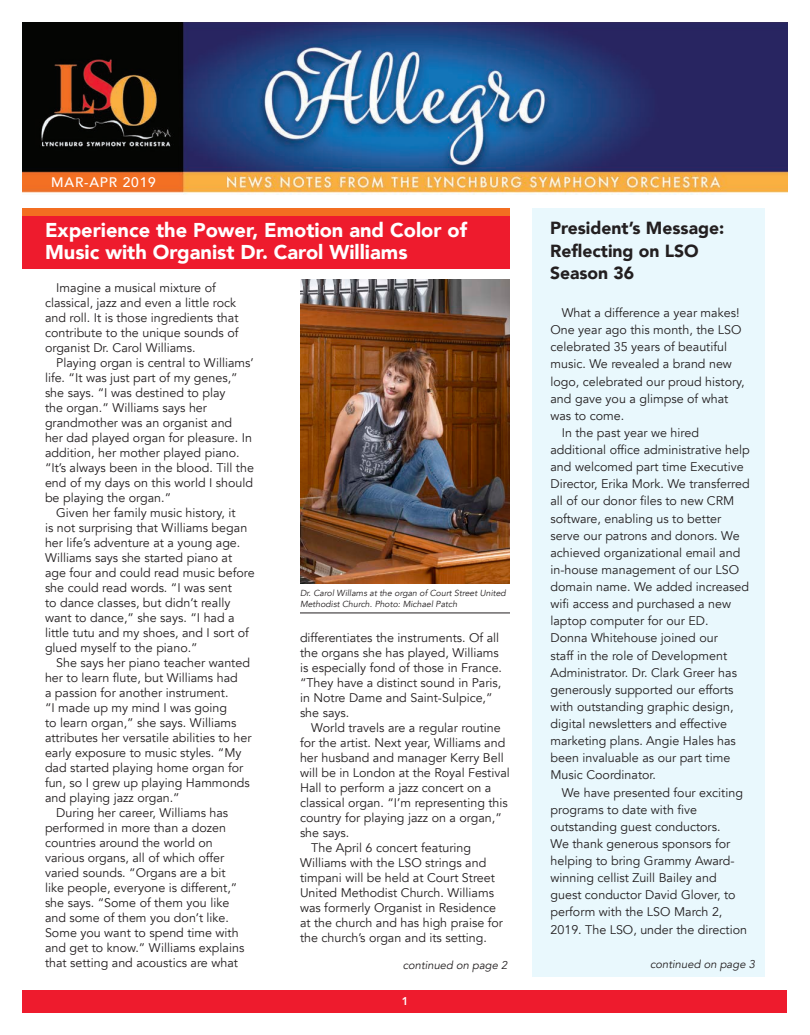
<style>
.page{position:relative;width:810px;height:1035px;background:#fff}
.page>*{position:absolute;margin:0;border:0;box-sizing:border-box;transform-origin:0 0}
.Headline_14_pt{font:900 20px/22.5px "Avenir";color:#fff}
.Paragraph_black{font:900 17.5px/22.5px "Avenir";color:#231f20}
.Body{font:500 13.75px "Avenir";letter-spacing:.06em;color:#fff}
.Body-2{font:12.5px/15px "Avenir";color:#231f20}
.Paragraph_black-2{font:italic 11.25px "Avenir";color:#231f20}
.t1{font:800 11.25px "Avenir";color:#fff}
.t2{font:italic 8.75px/11.2px "Avenir";color:#231f20}
</style>
<div class="page">
<img style="left:22px;top:22px;width:766px;height:172px">
<div style="left:22px;top:990px;width:766px;height:22px;background:#ee1b2d"></div>
<div style="left:22px;top:208px;width:488px;height:61px;background:#ee1b2d"></div>
<div style="left:22px;top:208px;width:488px;height:8px;background:#f36e21"></div>
<div style="left:532px;top:208px;width:233px;height:769px;background:#e9f8fd"></div>
<img style="left:300px;top:279px;width:210px;height:304px">
<hr style="left:300px;top:613px;width:210px;height:1px;background:#231f20">
<p class="Body" style="left:51px;top:170px;width:106px">MAR-APR 2019</p>
<p class="Headline_14_pt" style="left:45px;top:218px;width:424px">Experience the Power, Emotion and Color of<br>Music with Organist Dr. Carol Williams</p>
<p class="Paragraph_black" style="left:550px;top:217px;width:176px">President’s Message:<br>Reflecting on LSO<br>Season 36</p>
<p class="Body-2" style="left:45px;top:280px;width:195px;text-indent:11px">Imagine a musical mixture of classical, jazz and even a little rock and roll. It is those ingredients that contribute to the unique sounds of organist Dr. Carol Williams.</p>
<p class="Body-2" style="left:45px;top:355px;width:210px;text-indent:11px">Playing organ is central to Williams’ life. “It was just part of my genes,” she says. “I was destined to play<br>the organ.” Williams says her grandmother was an organist and<br>her dad played organ for pleasure. In addition, her mother played piano. “It’s always been in the blood. Till the end of my days on this world I should be playing the organ.”</p>
<p class="Body-2" style="left:45px;top:505px;width:211px;text-indent:11px">Given her family music history, it<br>is not surprising that Williams began her life’s adventure at a young age.<br>Williams says she started piano at age four and could read music before she could read words. “I was sent<br>to dance classes, but didn’t really want to dance,” she says. “I had a little tutu and my shoes, and I sort of glued myself to the piano.”</p>
<p class="Body-2" style="left:45px;top:655px;width:208px;text-indent:11px">She says her piano teacher wanted her to learn flute, but Williams had<br>a passion for another instrument.<br>“I made up my mind I was going<br>to learn organ,” she says. Williams attributes her versatile abilities to her early exposure to music styles. “My dad started playing home organ for fun, so I grew up playing Hammonds and playing jazz organ.”</p>
<p class="Body-2" style="left:45px;top:805px;width:201px;text-indent:11px">During her career, Williams has performed in more than a dozen countries around the world on various organs, all of which offer varied sounds. “Organs are a bit like people, everyone is different,” she says. “Some of them you like and some of them you don’t like.<br>Some you want to spend time with and get to know.” Williams explains that setting and acoustics are what</p>
<p class="t2" style="left:300px;top:587px;width:207px">Dr. Carol Willams at the organ of Court Street United<br>Methodist Church. Photo: Michael Patch</p>
<p class="Body-2" style="left:300px;top:631px;width:204px">differentiates the instruments. Of all the organs she has played, Williams is especially fond of those in France. “They have a distinct sound in Paris, in Notre Dame and Saint-Sulpice,” she says.</p>
<p class="Body-2" style="left:300px;top:721px;width:211px;text-indent:11px">World travels are a regular routine for the artist. Next year, Williams and her husband and manager Kerry Bell will be in London at the Royal Festival Hall to perform a jazz concert on a classical organ. “I’m representing this country for playing jazz on a organ,” she says.</p>
<p class="Body-2" style="left:300px;top:841px;width:205px;text-indent:11px">The April 6 concert featuring Williams with the LSO strings and timpani will be held at Court Street United Methodist Church. Williams was formerly Organist in Residence at the church and has high praise for the church’s organ and its setting.</p>
<p class="Body-2" style="left:550px;top:304px;width:196px;line-height:17.1px;text-indent:11px">What a difference a year makes!<br>One year ago this month, the LSO celebrated 35 years of beautiful music. We revealed a brand new logo, celebrated our proud history, and gave you a glimpse of what was to come.</p>
<p class="Body-2" style="left:550px;top:424px;width:201px;line-height:17.1px;text-indent:11px">In the past year we hired additional office administrative help and welcomed part time Executive<br>Director, Erika Mork. We transferred all of our donor files to new CRM software, enabling us to better serve our patrons and donors. We achieved organizational email and in-house management of our LSO domain name. We added increased wifi access and purchased a new laptop computer for our ED.<br>Donna Whitehouse joined our<br>staff in the role of Development<br>Administrator. Dr. Clark Greer has generously supported our efforts with outstanding graphic design, digital newsletters and effective marketing plans. Angie Hales has been invaluable as our part time<br>Music Coordinator.</p>
<p class="Body-2" style="left:550px;top:784px;width:198px;line-height:17.1px;text-indent:11px">We have presented four exciting programs to date with five outstanding guest conductors.<br>We thank generous sponsors for helping to bring Grammy Award&shy;winning cellist Zuill Bailey and guest conductor David Glover, to perform with the LSO March 2,<br>2019. The LSO, under the direction</p>
<p class="Paragraph_black-2" style="left:403px;top:959px;width:106px">continued on page 2</p>
<p class="Paragraph_black-2" style="left:650px;top:958px;width:106px">continued on page 3</p>
<p class="t1" style="left:402px;top:992px;width:8px">1</p>
</div>
